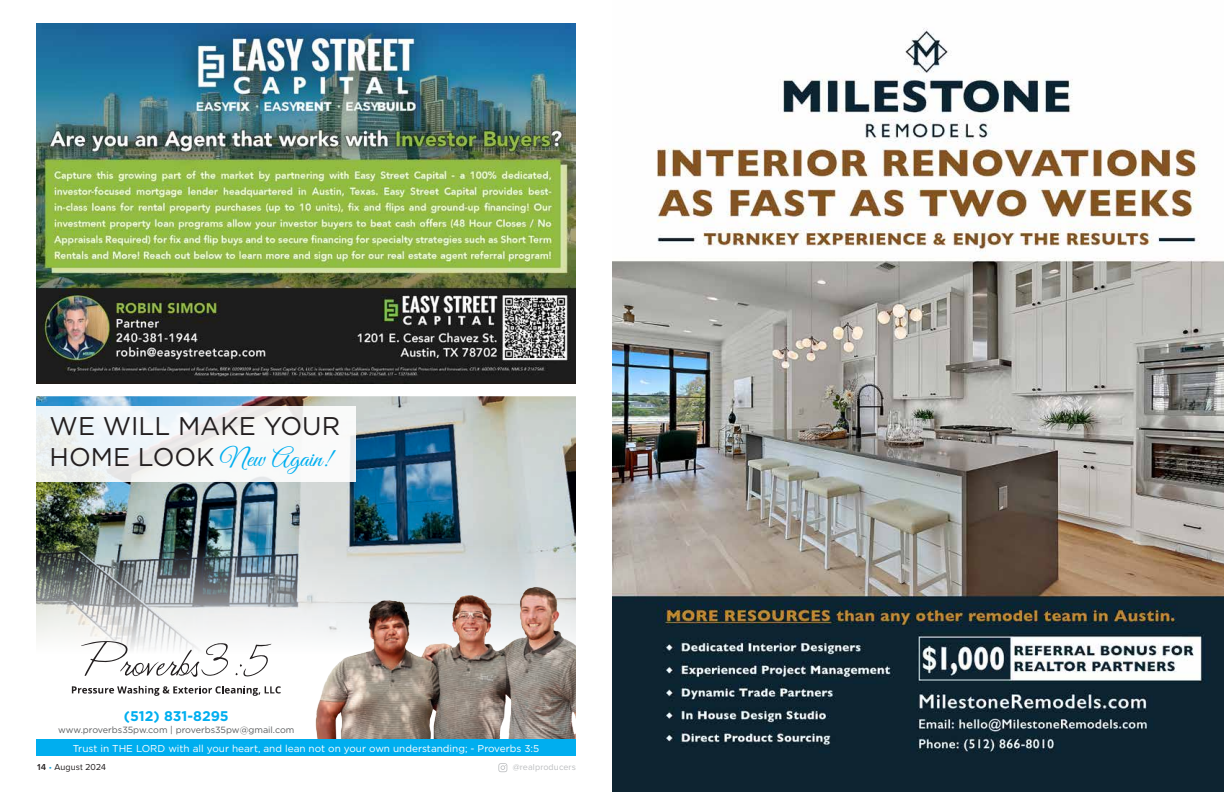
<style>
.page{position:relative;width:1224px;height:792px;background:#fff}
.page>*{position:absolute;margin:0;border:0;box-sizing:border-box;transform-origin:0 0}
.t1{font:25.6px "Great Vibes";color:#00aeef}
.t2{font:25.6px "Gotham";color:#231f20}
.t3{font:700 14px "Gotham";color:#00aeef}
.t4{font:10px "Gotham";color:#fff}
.t5{font:9px "Gotham";color:#5b5d5e}
.t6{font:9px "Proxima Nova";letter-spacing:.01em;color:#bcbec0}
.t7{font:9px "Proxima Nova";letter-spacing:.01em;color:#231f20}
.s1{font-family:"Gotham";color:#231f20}
.s2{font-weight:600}
.s3{color:#19a8e0}
</style>
<div class="page">
<svg style="left:498px;top:763px;width:9px;height:9px"></svg>
<img style="left:612px;top:28px;width:612px;height:764px">
<img style="left:36px;top:396px;width:540px;height:147px">
<svg style="left:36px;top:407px;width:320px;height:75px;fill:#f5f7f9"></svg>
<img style="left:36px;top:543px;width:540px;height:102px">
<svg style="left:81px;top:641px;width:148px;height:36px"></svg>
<svg style="left:236px;top:644px;width:35px;height:32px"></svg>
<svg style="left:72px;top:686px;width:209px;height:10px"></svg>
<img style="left:309px;top:572px;width:267px;height:167px">
<div style="left:36px;top:739px;width:540px;height:17px;background:#00aeef"></div>
<img style="left:36px;top:24px;width:540px;height:360px">
<h1 class="t2" style="left:50px;top:409px;width:292px">WE WILL MAKE YOUR</h1>
<h1 class="t1" style="left:50px;top:444px;width:283px"><span class="s1">HOME LOOK</span> New Again!</h1>
<h2 class="t3" style="left:124px;top:706px;width:106px">(512) 831-8295</h2>
<p class="t5" style="left:58px;top:724px;width:238px">www.proverbs35pw.com | proverbs35pw@gmail.com</p>
<p class="t4" style="left:73px;top:742px;width:468px">Trust in THE LORD with all your heart, and lean not on your own understanding; - Proverbs 3:5</p>
<p class="t7" style="left:36px;top:762px;width:72px"><span class="s2">14</span> <span class="s3">•</span> August 2024</p>
<p class="t6" style="left:513px;top:762px;width:65px">@realproducers</p>
</div>
